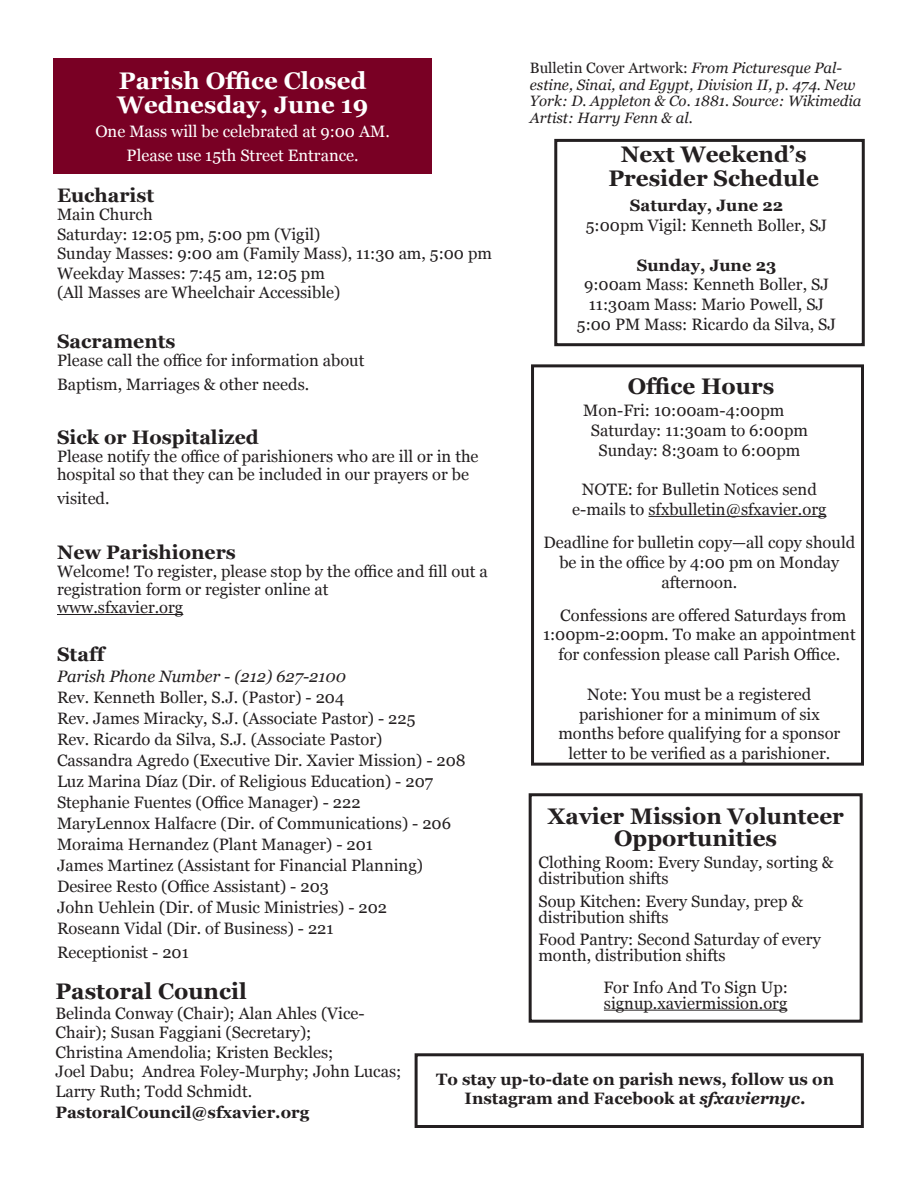
<style>
.page{position:relative;width:918px;height:1188px;background:#fff}
.page>*{position:absolute;margin:0;border:0;box-sizing:border-box;transform-origin:0 0}
.t1{font:700 24px/24px "Georgia";color:#fff}
.t2{font:700 22.5px/24px "Georgia";color:#231f20;text-align:center}
.t3{font:700 19.5px "Georgia";color:#231f20}
.t4{font:16.5px/19.8px "Georgia";color:#231f20}
.t5{font:700 16.5px/21px "Georgia";color:#231f20}
.t6{font:16.5px/24px "Georgia";color:#fff;text-align:center}
.t7{font:italic 15px/16.5px "Georgia";color:#231f20}
.s1{font-style:normal}
.s2{font-style:italic}
.s3{font-weight:700}
.s4{font-weight:400}
</style>
<div class="page">
<hr style="left:57px;top:614px;width:126px;height:1px;background:#231f20">
<hr style="left:649px;top:516px;width:177px;height:1px;background:#231f20">
<hr style="left:604px;top:1010px;width:183px;height:1px;background:#231f20">
<div style="left:529px;top:793px;width:334px;height:230px;border:3px solid #231f20"></div>
<div style="left:531px;top:364px;width:333px;height:402px;border:3px solid #231f20"></div>
<div style="left:415px;top:1053px;width:449px;height:75px;border:3px solid #231f20"></div>
<div style="left:554px;top:139px;width:311px;height:207px;border:3px solid #231f20"></div>
<div style="left:53px;top:58px;width:379px;height:116px;background:#790024"></div>
<p class="t7" style="left:530px;top:59px;width:333px"><span class="s1">Bulletin Cover Artwork:</span> From Picturesque Pal&shy;estine, Sinai, and Egypt, Division II, p. 474. New<br>York: D. Appleton &amp; Co. 1881. Source: Wikimedia</p>
<p class="t7" style="left:530px;top:109px;width:164px">Artist: Harry Fenn &amp; al.</p>
<p class="t1" style="left:117px;top:67px;width:253px">Parish Office Closed<br>Wednesday, June 19</p>
<p class="t6" style="left:95px;top:119px;width:296px">One Mass will be celebrated at 9:00 AM.<br>Please use 15th Street Entrance.</p>
<p class="t2" style="left:608px;top:141px;width:212px">Next Weekend’s<br>Presider Schedule</p>
<p class="t3" style="left:57px;top:181px;width:99px">Eucharist</p>
<p class="t4" style="left:57px;top:204px;width:97px">Main Church</p>
<p class="t4" style="left:57px;top:223px;width:265px">Saturday: 12:05 pm, 5:00 pm (Vigil)</p>
<p class="t4" style="left:57px;top:243px;width:437px">Sunday Masses: 9:00 am (Family Mass), 11:30 am, 5:00 pm</p>
<p class="t4" style="left:57px;top:262px;width:269px">Weekday Masses: 7:45 am, 12:05 pm</p>
<p class="t4" style="left:57px;top:282px;width:285px">(All Masses are Wheelchair Accessible)</p>
<p class="t3" style="left:57px;top:326px;width:120px">Sacraments</p>
<p class="t4" style="left:57px;top:347px;width:309px;line-height:24px">Please call the office for information about<br>Baptism, Marriages &amp; other needs.</p>
<p class="t3" style="left:57px;top:423px;width:203px">Sick or Hospitalized</p>
<p class="t4" style="left:57px;top:447px;width:423px;line-height:18px">Please notify the office of parishioners who are ill or in the hospital so that they can be included in our prayers or be</p>
<p class="t4" style="left:57px;top:488px;width:54px">visited.</p>
<p class="t3" style="left:57px;top:538px;width:180px">New Parishioners</p>
<p class="t4" style="left:57px;top:562px;width:432px;line-height:18px">Welcome! To register, please stop by the office and fill out a registration form or register online at<br>www.sfxavier.org</p>
<p class="t3" style="left:57px;top:640px;width:51px">Staff</p>
<p class="t4" style="left:57px;top:665px;width:290px;line-height:21px"><span class="s2">Parish Phone Number - (212) 627-2100<br></span>Rev. Kenneth Boller, S.J. (Pastor) - 204</p>
<p class="t4" style="left:57px;top:708px;width:360px">Rev. James Miracky, S.J. (Associate Pastor) - 225</p>
<p class="t4" style="left:57px;top:729px;width:327px">Rev. Ricardo da Silva, S.J. (Associate Pastor)</p>
<p class="t4" style="left:57px;top:750px;width:412px">Cassandra Agredo (Executive Dir. Xavier Mission) - 208 </p>
<p class="t4" style="left:57px;top:771px;width:378px">Luz Marina Díaz (Dir. of Religious Education) - 207</p>
<p class="t4" style="left:57px;top:792px;width:305px">Stephanie Fuentes (Office Manager) - 222</p>
<p class="t4" style="left:57px;top:813px;width:396px">MaryLennox Halfacre (Dir. of Communications) - 206</p>
<p class="t4" style="left:57px;top:834px;width:317px">Moraima Hernandez (Plant Manager) - 201</p>
<p class="t4" style="left:57px;top:855px;width:367px">James Martinez (Assistant for Financial Planning)</p>
<p class="t4" style="left:57px;top:876px;width:273px">Desiree Resto (Office Assistant) - 203</p>
<p class="t4" style="left:57px;top:896px;width:332px;line-height:21px">John Uehlein (Dir. of Music Ministries) - 202<br>Roseann Vidal (Dir. of Business) - 221</p>
<p class="t4" style="left:57px;top:942px;width:133px">Receptionist - 201</p>
<p class="t4" style="left:586px;top:195px;width:243px;text-align:center"><span class="s3">Saturday, June 22<br></span>5:00pm Vigil: Kenneth Boller, SJ</p>
<p class="t4" style="left:577px;top:254px;width:261px;text-align:center"><span class="s3">Sunday, June 23<br></span>9:00am Mass: Kenneth Boller, SJ<br>11:30am Mass: Mario Powell, SJ<br>5:00 PM Mass: Ricardo da Silva, SJ</p>
<p class="t2" style="left:628px;top:373px;width:148px">Office Hours</p>
<p class="t4" style="left:583px;top:400px;width:203px">Mon-Fri: 10:00am-4:00pm</p>
<p class="t4" style="left:591px;top:419px;width:219px">Saturday: 11:30am to 6:00pm</p>
<p class="t4" style="left:598px;top:439px;width:203px">Sunday: 8:30am to 6:00pm</p>
<p class="t4" style="left:582px;top:479px;width:236px">NOTE: for Bulletin Notices send</p>
<p class="t4" style="left:572px;top:499px;width:256px">e-mails to sfxbulletin@sfxavier.org</p>
<p class="t4" style="left:543px;top:532px;width:313px;text-align:center">Deadline for bulletin copy—all copy should be in the office by 4:00 pm on Monday afternoon.</p>
<p class="t4" style="left:543px;top:604px;width:314px;text-align:center">Confessions are offered Saturdays from<br>1:00pm-2:00pm. To make an appointment for confession please call Parish Office.</p>
<p class="t4" style="left:587px;top:684px;width:226px">Note: You must be a registered</p>
<p class="t4" style="left:558px;top:703px;width:284px;text-align:center">parishioner for a minimum of six months before qualifying for a sponsor letter to be verified as a parishioner.</p>
<p class="t2" style="left:547px;top:805px;width:298px;line-height:21.6px">Xavier Mission Volunteer<br>Opportunities</p>
<p class="t4" style="left:538px;top:854px;width:297px;line-height:15.9px">Clothing Room: Every Sunday, sorting &amp; distribution shifts</p>
<p class="t4" style="left:538px;top:893px;width:266px;line-height:15.9px">Soup Kitchen: Every Sunday, prep &amp; distribution shifts</p>
<p class="t4" style="left:538px;top:931px;width:284px;line-height:15.9px">Food Pantry: Second Saturday of every month, distribution shifts</p>
<p class="t4" style="left:603px;top:977px;width:186px">For Info And To Sign Up:</p>
<p class="t4" style="left:604px;top:992px;width:185px">signup.xaviermission.org</p>
<p class="t2" style="left:56px;top:978px;width:193px">Pastoral Council</p>
<p class="t4" style="left:56px;top:1003px;width:311px">Belinda Conway (Chair); Alan Ahles (Vice-<br>Chair); Susan Faggiani (Secretary);</p>
<p class="t4" style="left:56px;top:1041px;width:279px">Christina Amendolia; Kristen Beckles;</p>
<p class="t4" style="left:56px;top:1061px;width:347px">Joel Dabu; Andrea Foley-Murphy; John Lucas;</p>
<p class="t5" style="left:56px;top:1080px;width:255px"><span class="s4">Larry Ruth; Todd Schmidt.<br></span>PastoralCouncil@sfxavier.org</p>
<p class="t5" style="left:436px;top:1068px;width:399px">To stay up-to-date on parish news, follow us on</p>
<p class="t5" style="left:465px;top:1087px;width:342px">Instagram and Facebook at <span class="s2">sfxaviernyc</span>.</p>
</div>
